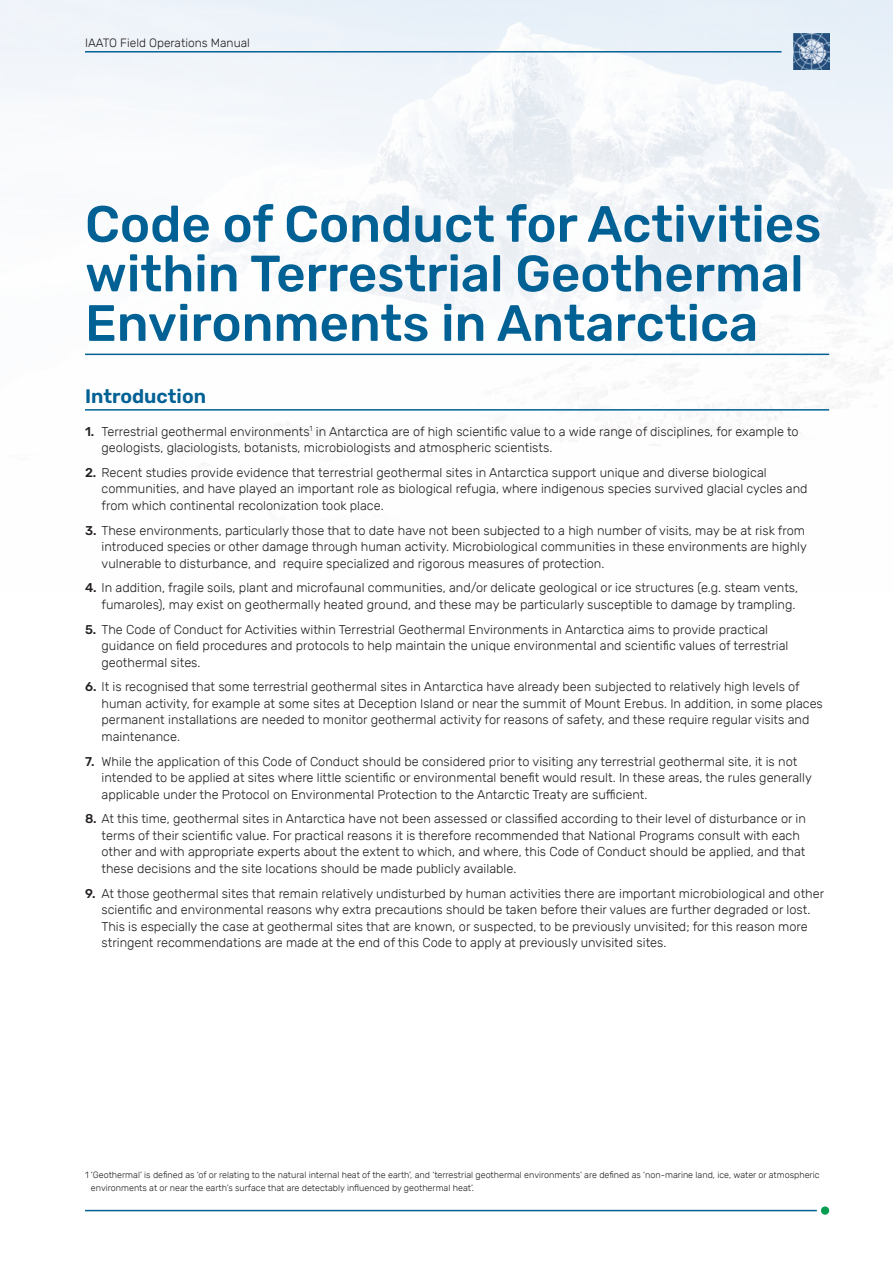
<style>
.page{position:relative;width:893px;height:1263px;background:#fff}
.page>*{position:absolute;margin:0;border:0;box-sizing:border-box;transform-origin:0 0}
.t1{font:500 51px/49.5px "Rubik";color:#016194}
.t2{font:600 19.5px "Rubik";color:#016194}
.t3{font:300 12.75px/16.5px "Rubik";color:#231f20}
.t4{font:300 12px "Rubik";color:#231f20}
.t5{font:300 9px/12.3px "Rubik";color:#231f20}
.s1{font-weight:500}
</style>
<div class="page">
<hr style="left:85px;top:1210px;width:732px;height:1px;background:#016194">
<div style="left:821px;top:1206px;width:8px;height:9px;background:#099d52;border-radius:50%"></div>
<img style="left:0;top:0;width:893px;height:445px">
<hr style="left:85px;top:51px;width:697px;height:2px;background:#016194">
<hr style="left:85px;top:354px;width:744px;height:1px;background:#016194">
<hr style="left:85px;top:409px;width:744px;height:2px;background:#016194">
<p class="t4" style="left:85px;top:37px;width:166px">IAATO Field Operations Manual</p>
<h1 class="t1" style="left:85px;top:201px;width:738px">Code of Conduct for Activities within Terrestrial Geothermal<br>Environments in Antarctica</h1>
<h2 class="t2" style="left:85px;top:385px;width:123px">Introduction</h2>
<p class="t3" style="left:102px;top:423px;width:699px;text-indent:-16px"><span class="s1">1.</span> Terrestrial geothermal environments<sup>1</sup> in Antarctica are of high scientific value to a wide range of disciplines, for example to geologists, glaciologists, botanists, microbiologists and atmospheric scientists.</p>
<p class="t3" style="left:102px;top:465px;width:708px;text-indent:-16px"><span class="s1">2.</span> Recent studies provide evidence that terrestrial geothermal sites in Antarctica support unique and diverse biological communities, and have played an important role as biological refugia, where indigenous species survived glacial cycles and from which continental recolonization took place.</p>
<p class="t3" style="left:102px;top:522px;width:707px;text-indent:-16px"><span class="s1">3.</span> These environments, particularly those that to date have not been subjected to a high number of visits, may be at risk from introduced species or other damage through human activity. Microbiological communities in these environments are highly vulnerable to disturbance, and require specialized and rigorous measures of protection.</p>
<p class="t3" style="left:85px;top:580px;width:715px;text-align:right"><span class="s1">4.</span> In addition, fragile soils, plant and microfaunal communities, and/or delicate geological or ice structures (e.g. steam vents, fumaroles), may exist on geothermally heated ground, and these may be particularly susceptible to damage by trampling.</p>
<p class="t3" style="left:102px;top:621px;width:688px;text-indent:-16px"><span class="s1">5.</span> The Code of Conduct for Activities within Terrestrial Geothermal Environments in Antarctica aims to provide practical guidance on field procedures and protocols to help maintain the unique environmental and scientific values of terrestrial geothermal sites.</p>
<p class="t3" style="left:102px;top:679px;width:723px;text-indent:-16px"><span class="s1">6.</span> It is recognised that some terrestrial geothermal sites in Antarctica have already been subjected to relatively high levels of human activity, for example at some sites at Deception Island or near the summit of Mount Erebus. In addition, in some places permanent installations are needed to monitor geothermal activity for reasons of safety, and these require regular visits and maintenance.</p>
<p class="t3" style="left:102px;top:753px;width:712px;text-indent:-16px"><span class="s1">7.</span> While the application of this Code of Conduct should be considered prior to visiting any terrestrial geothermal site, it is not intended to be applied at sites where little scientific or environmental benefit would result. In these areas, the rules generally applicable under the Protocol on Environmental Protection to the Antarctic Treaty are sufficient.</p>
<p class="t3" style="left:102px;top:811px;width:706px;text-indent:-16px"><span class="s1">8.</span> At this time, geothermal sites in Antarctica have not been assessed or classified according to their level of disturbance or in terms of their scientific value. For practical reasons it is therefore recommended that National Programs consult with each other and with appropriate experts about the extent to which, and where, this Code of Conduct should be applied, and that these decisions and the site locations should be made publicly available.</p>
<p class="t3" style="left:102px;top:885px;width:724px;text-indent:-16px"><span class="s1">9.</span> At those geothermal sites that remain relatively undisturbed by human activities there are important microbiological and other scientific and environmental reasons why extra precautions should be taken before their values are further degraded or lost.<br>This is especially the case at geothermal sites that are known, or suspected, to be previously unvisited; for this reason more stringent recommendations are made at the end of this Code to apply at previously unvisited sites.</p>
<p class="t5" style="left:91px;top:1169px;width:730px;text-indent:-6px">1 ‘Geothermal’ is defined as ‘of or relating to the natural internal heat of the earth’, and ‘terrestrial geothermal environments’ are defined as ‘non-marine land, ice, water or atmospheric environments at or near the earth’s surface that are detectably influenced by geothermal heat’.</p>
</div>
